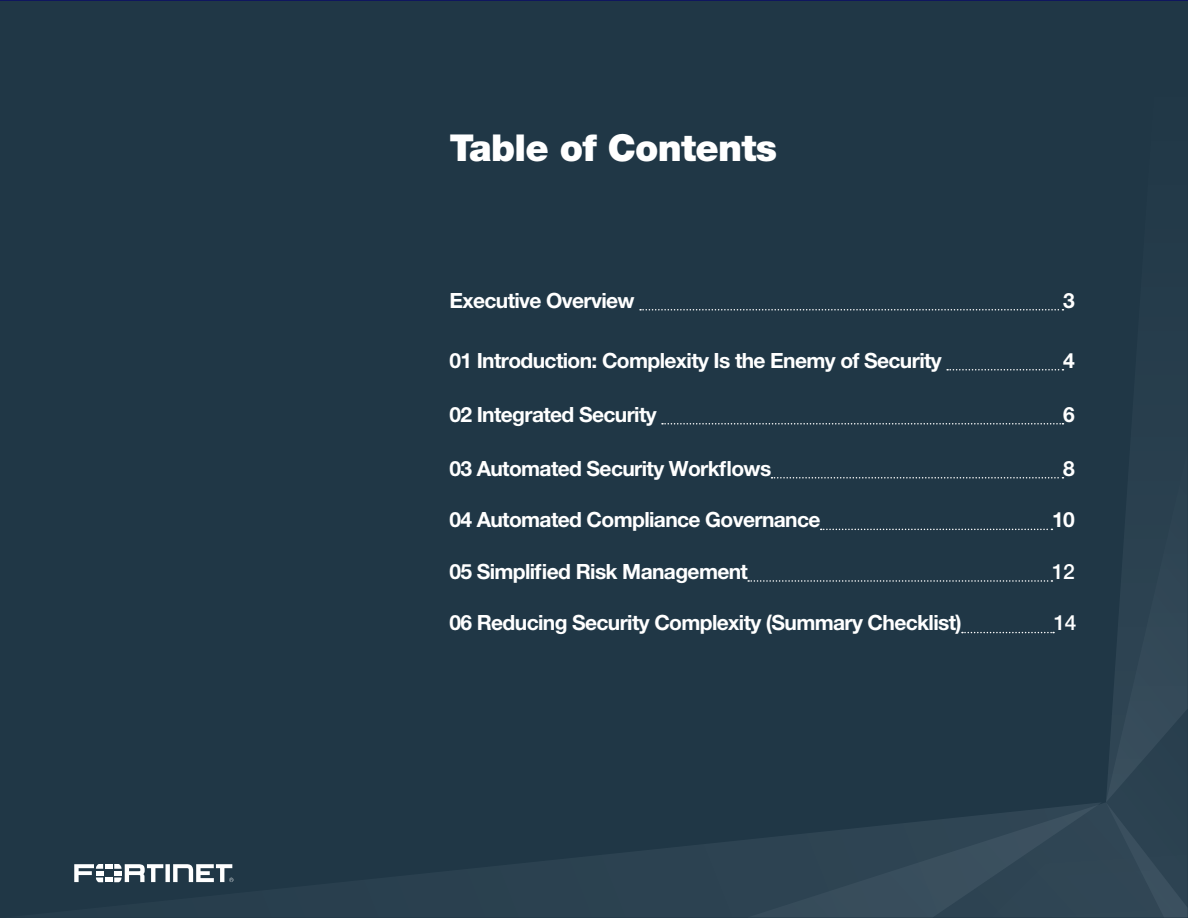
<style>
.page{position:relative;width:1188px;height:918px;background:#fff}
.page>*{position:absolute;margin:0;border:0;box-sizing:border-box;transform-origin:0 0}
.Section_Headers{font:900 37.05px "Helvetica Neue LT Pro";letter-spacing:-.02em;color:#fff}
.Table_of_Content-_he{font:700 21px "Helvetica Neue LT Pro";letter-spacing:-.03em;color:#fff}
.Table_of_Content-_he-2{font:500 21px "Helvetica Neue LT Pro";color:#fff}
</style>
<div class="page">
<div style="left:0;top:1px;width:1188px;height:917px;background:#203746"></div>
<svg style="left:74px;top:840px;width:673px;height:77px"></svg>
<svg style="left:74px;top:864px;width:159px;height:18px"></svg>
<svg style="left:640px;top:309px;width:423px;height:2px"></svg>
<svg style="left:947px;top:369px;width:116px;height:2px"></svg>
<svg style="left:662px;top:423px;width:401px;height:2px"></svg>
<svg style="left:748px;top:457px;width:440px;height:461px"></svg>
<p class="Section_Headers" style="left:449px;top:126px;width:329px">Table of Contents</p>
<p class="Table_of_Content-_he" style="left:449px;top:287px;width:187px">Executive Overview</p>
<p class="Table_of_Content-_he" style="left:1063px;top:287px;width:13px">3</p>
<p class="Table_of_Content-_he" style="left:449px;top:347px;width:494px">01 Introduction: Complexity Is the Enemy of Security</p>
<p class="Table_of_Content-_he" style="left:1063px;top:347px;width:13px">4</p>
<p class="Table_of_Content-_he" style="left:449px;top:401px;width:209px">02 Integrated Security</p>
<p class="Table_of_Content-_he" style="left:1063px;top:401px;width:13px">6</p>
<p class="Table_of_Content-_he" style="left:449px;top:455px;width:323px">03 Automated Security Workflows</p>
<p class="Table_of_Content-_he" style="left:1063px;top:455px;width:13px">8</p>
<p class="Table_of_Content-_he" style="left:449px;top:507px;width:373px">04 Automated Compliance Governance</p>
<p class="Table_of_Content-_he" style="left:1052px;top:507px;width:24px">10</p>
<p class="Table_of_Content-_he" style="left:449px;top:558px;width:300px">05 Simplified Risk Management</p>
<p class="Table_of_Content-_he-2" style="left:1052px;top:559px;width:24px">12</p>
<p class="Table_of_Content-_he" style="left:449px;top:610px;width:514px">06 Reducing Security Complexity (Summary Checklist)</p>
<p class="Table_of_Content-_he-2" style="left:1054px;top:610px;width:24px">14</p>
</div>
